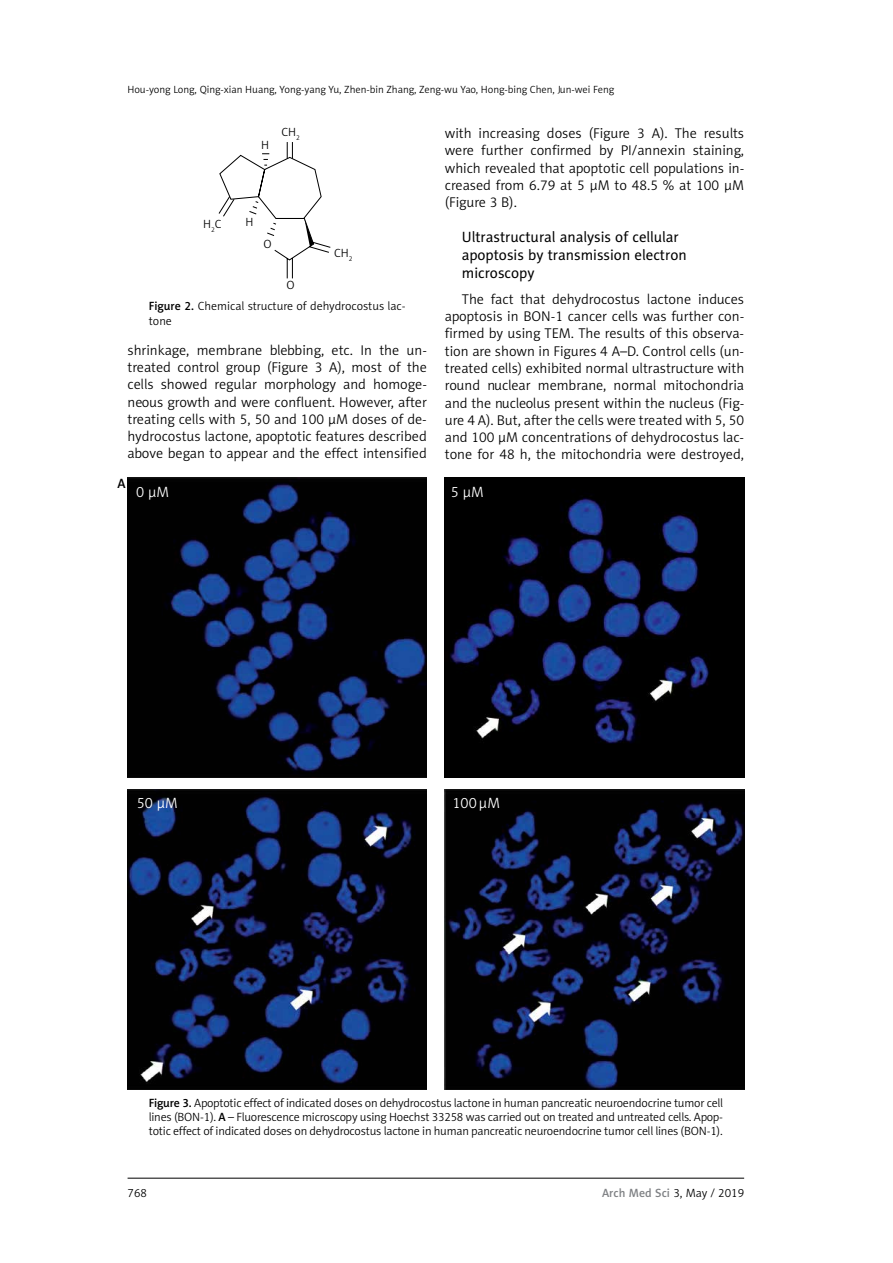
<style>
.page{position:relative;width:893px;height:1263px;background:#fff}
.page>*{position:absolute;margin:0;border:0;box-sizing:border-box;transform-origin:0 0}
.t1{font:15px/18px "Naomi Sans EFN";color:#000}
.t2{font:15px "Naomi Sans EFN Light";color:#fff}
.t3{font:14.25px/17.2px "Naomi Sans EFN Light";color:#000;text-align:justify}
.t4{font:13.5px "Naomi Sans EFN Medium";color:#000}
.t5{font:12px/14.4px "Naomi Sans EFN Light";letter-spacing:-.015em;color:#000;text-align:justify}
.t6{font:12px "Naomi Sans EFN Medium";color:#808285}
.t7{font:10.5px "Naomi Sans EFN Light";color:#000}
.s1{font-family:"Naomi Sans EFN Medium"}
.s2{font-family:"Naomi Sans EFN Light";color:#000}
</style>
<div class="page">
<hr style="left:128px;top:1178px;width:616px;height:1px;background:#000">
<img style="left:128px;top:478px;width:299px;height:299px">
<img style="left:445px;top:478px;width:299px;height:299px">
<img style="left:128px;top:790px;width:299px;height:299px">
<img style="left:445px;top:790px;width:299px;height:299px">
<svg style="left:219px;top:142px;width:111px;height:136px"></svg>
<p class="t7" style="left:128px;top:83px;width:488px">Hou-yong Long, Qing-xian Huang, Yong-yang Yu, Zhen-bin Zhang, Zeng-wu Yao, Hong-bing Chen, Jun-wei Feng</p>
<p class="t5" style="left:261px;top:138px;width:9px">H</p>
<p class="t5" style="left:281px;top:125px;width:20px">CH<sub>2</sub></p>
<p class="t5" style="left:203px;top:216px;width:20px">H<sub>2</sub>C</p>
<p class="t5" style="left:246px;top:215px;width:9px">H</p>
<p class="t5" style="left:263px;top:237px;width:10px">O</p>
<p class="t5" style="left:287px;top:278px;width:10px">O</p>
<p class="t5" style="left:334px;top:246px;width:20px">CH<sub>2</sub></p>
<p class="t5" style="left:149px;top:299px;width:258px"><span class="s1">Figure 2.</span> Chemical structure of dehydrocostus lac&shy;tone</p>
<p class="t3" style="left:128px;top:341px;width:301px">shrinkage, membrane blebbing, etc. In the un&shy;treated control group (Figure 3 A), most of the cells showed regular morphology and homoge&shy;neous growth and were confluent. However, after treating cells with 5, 50 and 100 µM doses of de&shy;hydrocostus lactone, apoptotic features described above began to appear and the effect intensified</p>
<p class="t4" style="left:117px;top:475px;width:10px">A</p>
<p class="t2" style="left:136px;top:483px;width:35px">0 µM</p>
<p class="t3" style="left:445px;top:125px;width:301px">with increasing doses (Figure 3 A). The results were further confirmed by PI/annexin staining, which revealed that apoptotic cell populations in&shy;creased from 6.79 at 5 μM to 48.5 % at 100 μM (Figure 3 B).</p>
<p class="t1" style="left:462px;top:228px;width:226px">Ultrastructural analysis of cellular apoptosis by transmission electron microscopy</p>
<p class="t3" style="left:445px;top:290px;width:301px;text-indent:17px">The fact that dehydrocostus lactone induces apoptosis in BON-1 cancer cells was further con&shy;firmed by using TEM. The results of this observa&shy;tion are shown in Figures 4 A–D. Control cells (un&shy;treated cells) exhibited normal ultrastructure with round nuclear membrane, normal mitochondria and the nucleolus present within the nucleus (Fig&shy;ure 4 A). But, after the cells were treated with 5, 50 and 100 µM concentrations of dehydrocostus lac&shy;tone for 48 h, the mitochondria were destroyed,</p>
<p class="t2" style="left:451px;top:483px;width:35px">5 µM</p>
<p class="t2" style="left:137px;top:794px;width:43px">50 µM</p>
<p class="t2" style="left:452px;top:794px;width:49px">100 µM</p>
<p class="t5" style="left:149px;top:1095px;width:576px"><span class="s1">Figure 3.</span> Apoptotic effect of indicated doses on dehydrocostus lactone in human pancreatic neuroendocrine tumor cell lines (BON-1). <span class="s1">A</span> – Fluorescence microscopy using Hoechst 33258 was carried out on treated and untreated cells. Apop&shy;totic effect of indicated doses on dehydrocostus lactone in human pancreatic neuroendocrine tumor cell lines (BON-1).</p>
<p class="t5" style="left:128px;top:1186px;width:21px">768</p>
<p class="t6" style="left:602px;top:1186px;width:144px">Arch Med Sci <span class="s2">3, May / 2019</span></p>
</div>
